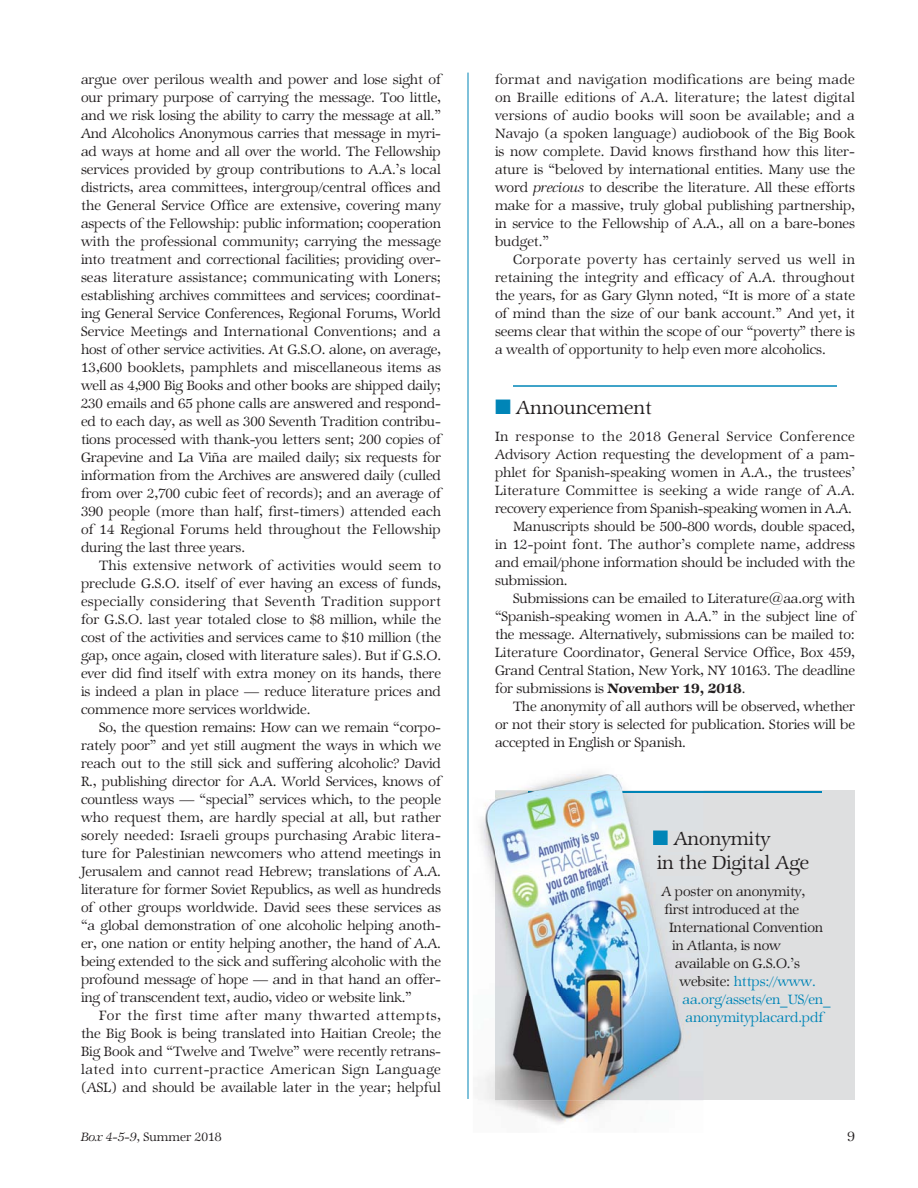
<style>
.page{position:relative;width:918px;height:1188px;background:#fff}
.page>*{position:absolute;margin:0;border:0;box-sizing:border-box;transform-origin:0 0}
.t1{font:21px/24px "Zapf Internatl IT Cby BT Light";color:#231f20}
.t2{font:15px/18px "Zapf Internatl IT Cby BT Light";letter-spacing:-.01em;color:#231f20;text-align:justify}
.t3{font:15px "Zapf Internatl IT Cby BT Light";letter-spacing:-.01em;color:#0085b7}
.t4{font:15px "Zapf Internatl IT Cby BT Light";letter-spacing:.02em;color:#231f20}
.t5{font:15px "Zapf Internatl IT Cby BT Light";letter-spacing:.035em;color:#231f20}
.t6{font:13.5px "Zapf Internatl IT Cby BT Light";color:#231f20}
.s1{font-family:"Zapf Internatl IT Cby BT Light Ital"}
.s2{color:#0085b7}
.s3{font-family:"Zapf Internatl IT Cby BT Demi"}
.s4{color:#231f20}
.s5{color:#0185b6}
</style>
<div class="page">
<hr style="left:468px;top:73px;width:1px;height:1026px;background:#0085b7">
<hr style="left:513px;top:385px;width:324px;height:2px;background:#0085b7">
<div style="left:495px;top:790px;width:360px;height:310px;background:#dedfe0"></div>
<hr style="left:528px;top:791px;width:294px;height:2px;background:#0085b7">
<img style="left:524px;top:772px;width:99px;height:18px">
<img style="left:475px;top:800px;width:44px;height:312px">
<img style="left:519px;top:1100px;width:131px;height:24px">
<img style="left:495px;top:790px;width:189px;height:310px">
<img style="left:528px;top:791px;width:156px;height:2px">
<img style="left:653px;top:831px;width:15px;height:14px">
<img style="left:668px;top:832px;width:16px;height:20px">
<img style="left:657px;top:855px;width:27px;height:21px">
<img style="left:661px;top:887px;width:23px;height:14px">
<img style="left:665px;top:904px;width:19px;height:11px">
<img style="left:669px;top:922px;width:15px;height:11px">
<img style="left:672px;top:940px;width:12px;height:13px">
<img style="left:675px;top:958px;width:9px;height:11px">
<img style="left:679px;top:976px;width:5px;height:11px">
<img style="left:683px;top:995px;width:1px;height:14px">
<p class="t2" style="left:81px;top:71px;width:362px">argue over perilous wealth and power and lose sight of our primary purpose of carrying the message. Too little, and we risk losing the ability to carry the message at all.” And Alcoholics Anonymous carries that message in myri&shy;ad ways at home and all over the world. The Fellowship services provided by group contributions to A.A.’s local districts, area committees, intergroup/central offices and the General Service Office are extensive, covering many aspects of the Fellowship: public information; cooperation with the professional community; carrying the message into treatment and correctional facilities; providing over&shy;seas literature assistance; communicating with Loners; establishing archives committees and services; coordinat&shy;ing General Service Conferences, Regional Forums, World Service Meetings and International Conventions; and a host of other service activities. At G.S.O. alone, on average, 13,600 booklets, pamphlets and miscellaneous items as well as 4,900 Big Books and other books are shipped daily; 230 emails and 65 phone calls are answered and respond&shy;ed to each day, as well as 300 Seventh Tradition contribu&shy;tions processed with thank-you letters sent; 200 copies of Grapevine and La Viña are mailed daily; six requests for information from the Archives are answered daily (culled from over 2,700 cubic feet of records); and an average of 390 people (more than half, first-timers) attended each of 14 Regional Forums held throughout the Fellowship during the last three years.</p>
<p class="t2" style="left:81px;top:557px;width:362px;text-indent:18px">This extensive network of activities would seem to preclude G.S.O. itself of ever having an excess of funds, especially considering that Seventh Tradition support for G.S.O. last year totaled close to $8 million, while the cost of the activities and services came to $10 million (the gap, once again, closed with literature sales). But if G.S.O. ever did find itself with extra money on its hands, there is indeed a plan in place — reduce literature prices and commence more services worldwide.</p>
<p class="t2" style="left:81px;top:719px;width:362px;text-indent:18px">So, the question remains: How can we remain “corpo&shy;rately poor” and yet still augment the ways in which we reach out to the still sick and suffering alcoholic? David R., publishing director for A.A. World Services, knows of countless ways — “special” services which, to the people who request them, are hardly special at all, but rather sorely needed: Israeli groups purchasing Arabic litera&shy;ture for Palestinian newcomers who attend meetings in Jerusalem and cannot read Hebrew; translations of A.A. literature for former Soviet Republics, as well as hundreds of other groups worldwide. David sees these services as “a global demonstration of one alcoholic helping anoth&shy;er, one nation or entity helping another, the hand of A.A. being extended to the sick and suffering alcoholic with the profound message of hope — and in that hand an offer&shy;ing of transcendent text, audio, video or website link.”</p>
<p class="t2" style="left:81px;top:1007px;width:362px;text-indent:18px">For the first time after many thwarted attempts, the Big Book is being translated into Haitian Creole; the Big Book and “Twelve and Twelve” were recently retrans&shy;lated into current-practice American Sign Language (ASL) and should be available later in the year; helpful</p>
<p class="t2" style="left:495px;top:71px;width:362px">format and navigation modifications are being made on Braille editions of A.A. literature; the latest digital versions of audio books will soon be available; and a Navajo (a spoken language) audiobook of the Big Book is now complete. David knows firsthand how this liter&shy;ature is “beloved by international entities. Many use the word <span class="s1">precious</span> to describe the literature. All these efforts make for a massive, truly global publishing partnership, in service to the Fellowship of A.A., all on a bare-bones budget.”</p>
<p class="t2" style="left:495px;top:251px;width:362px;text-indent:18px">Corporate poverty has certainly served us well in retaining the integrity and efficacy of A.A. throughout the years, for as Gary Glynn noted, “It is more of a state of mind than the size of our bank account.” And yet, it seems clear that within the scope of our “poverty” there is a wealth of opportunity to help even more alcoholics.</p>
<h1 class="t1" style="left:495px;top:397px;width:158px"><span class="s2">■</span> Announcement</h1>
<p class="t5" style="left:495px;top:430px;width:361px">In response to the 2018 General Service Conference</p>
<p class="t2" style="left:495px;top:446px;width:361px">Advisory Action requesting the development of a pam-</p>
<p class="t2" style="left:495px;top:464px;width:362px">phlet for Spanish-speaking women in A.A., the trustees’</p>
<p class="t4" style="left:495px;top:484px;width:361px">Literature Committee is seeking a wide range of A.A.</p>
<p class="t2" style="left:495px;top:500px;width:359px">recovery experience from Spanish-speaking women in A.A.</p>
<p class="t2" style="left:513px;top:518px;width:344px">Manuscripts should be 500-800 words, double spaced,</p>
<p class="t2" style="left:495px;top:536px;width:361px">in 12-point font. The author’s complete name, address</p>
<p class="t2" style="left:495px;top:554px;width:362px">and email/phone information should be included with the</p>
<p class="t2" style="left:495px;top:572px;width:74px">submission.</p>
<p class="t2" style="left:513px;top:590px;width:344px">Submissions can be emailed to Literature@aa.org with</p>
<p class="t2" style="left:495px;top:608px;width:362px">“Spanish-speaking women in A.A.” in the subject line of</p>
<p class="t2" style="left:495px;top:626px;width:362px">the message. Alternatively, submissions can be mailed to:</p>
<p class="t2" style="left:495px;top:644px;width:361px">Literature Coordinator, General Service Office, Box 459,</p>
<p class="t2" style="left:495px;top:662px;width:362px">Grand Central Station, New York, NY 10163. The deadline</p>
<p class="t2" style="left:495px;top:680px;width:252px">for submissions is <span class="s3">November 19, 2018</span>.</p>
<p class="t2" style="left:513px;top:698px;width:344px">The anonymity of all authors will be observed, whether</p>
<p class="t2" style="left:495px;top:716px;width:361px">or not their story is selected for publication. Stories will be</p>
<p class="t2" style="left:495px;top:734px;width:192px">accepted in English or Spanish.</p>
<h1 class="t1" style="left:652px;top:828px;width:158px"><span class="s2">■</span> Anonymity<br>in the Digital Age</h1>
<p class="t2" style="left:662px;top:884px;width:145px">A poster on anonymity,</p>
<p class="t2" style="left:664px;top:902px;width:136px">first introduced at the</p>
<p class="t2" style="left:669px;top:920px;width:156px">International Convention</p>
<p class="t2" style="left:672px;top:938px;width:110px">in Atlanta, is now</p>
<p class="t2" style="left:675px;top:956px;width:126px">available on G.S.O.’s</p>
<p class="t3" style="left:680px;top:976px;width:138px"><span class="s4">website:</span> https://www.</p>
<p class="t3" style="left:682px;top:994px;width:150px"><span class="s5">aa.o</span>rg/assets/en_US/en_</p>
<p class="t3" style="left:686px;top:1012px;width:139px"><span class="s5">ano</span>nymityplacard.pdf</p>
<p class="t6" style="left:81px;top:1131px;width:142px"><span class="s1">Box 4-5-9,</span> Summer 2018</p>
<p class="t2" style="left:848px;top:1129px;width:9px">9</p>
</div>
